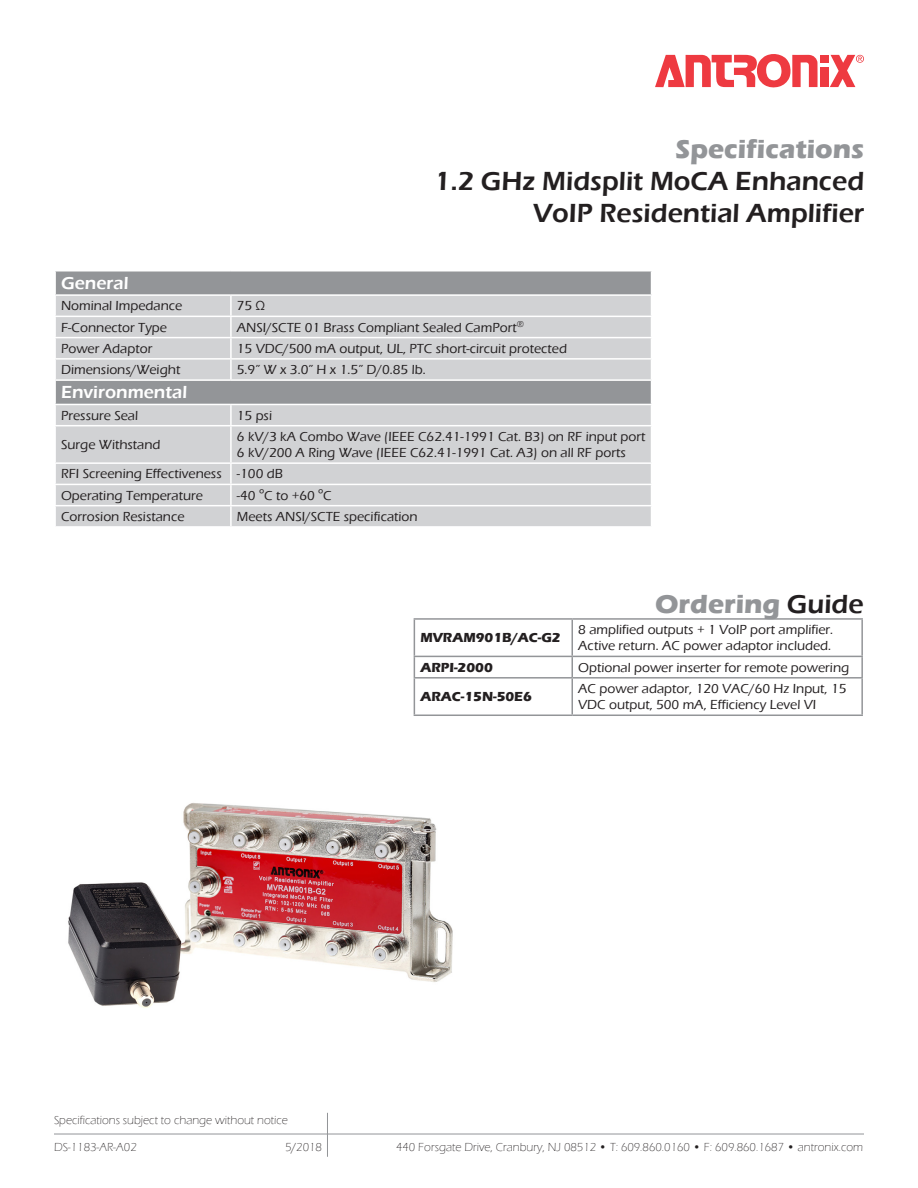
<style>
.page{position:relative;width:918px;height:1188px;background:#fff}
.page>*{position:absolute;margin:0;border:0;box-sizing:border-box;transform-origin:0 0}
.t1{font:600 27px "Eras ITC";color:#231f20}
.t2{font:700 27px "Eras ITC";color:#939598}
.t3{font:600 18px "Eras ITC";color:#fff}
.t4{font:500 13.5px/16.2px "Eras ITC";color:#231f20}
.t5{font:700 13.5px "Eras ITC";color:#231f20}
.t6{font:300 12px "Eras ITC";color:#231f20}
.s1{font-weight:600;color:#231f20}
</style>
<div class="page">
<div style="left:820px;top:55px;width:8px;height:7px;background:#ee3a41"></div>
<div style="left:820px;top:67px;width:8px;height:20px;background:#ee3a41"></div>
<svg style="left:655px;top:54px;width:163px;height:33px"></svg>
<svg style="left:830px;top:55px;width:34px;height:32px"></svg>
<div style="left:56px;top:272px;width:595px;height:22px;background:#939598"></div>
<svg style="left:56px;top:296px;width:595px;height:230px;background:#cbccce"></svg>
<hr style="left:54px;top:316px;width:177px;height:1px;background:#fff">
<hr style="left:231px;top:316px;width:421px;height:1px;background:#fff">
<hr style="left:54px;top:337px;width:177px;height:1px;background:#fff">
<hr style="left:231px;top:337px;width:421px;height:1px;background:#fff">
<hr style="left:54px;top:358px;width:177px;height:2px;background:#fff">
<hr style="left:231px;top:358px;width:421px;height:2px;background:#fff">
<hr style="left:54px;top:379px;width:177px;height:2px;background:#fff">
<hr style="left:231px;top:379px;width:421px;height:2px;background:#fff">
<hr style="left:54px;top:404px;width:177px;height:1px;background:#fff">
<hr style="left:231px;top:404px;width:421px;height:1px;background:#fff">
<hr style="left:54px;top:425px;width:177px;height:1px;background:#fff">
<hr style="left:231px;top:425px;width:421px;height:1px;background:#fff">
<hr style="left:54px;top:462px;width:177px;height:2px;background:#fff">
<hr style="left:231px;top:462px;width:421px;height:2px;background:#fff">
<hr style="left:54px;top:484px;width:177px;height:1px;background:#fff">
<hr style="left:231px;top:484px;width:421px;height:1px;background:#fff">
<hr style="left:54px;top:505px;width:177px;height:1px;background:#fff">
<hr style="left:231px;top:505px;width:421px;height:1px;background:#fff">
<hr style="left:230px;top:296px;width:2px;height:20px;background:#fff">
<hr style="left:230px;top:317px;width:2px;height:20px;background:#fff">
<hr style="left:230px;top:338px;width:2px;height:20px;background:#fff">
<svg style="left:230px;top:360px;width:2px;height:19px"></svg>
<hr style="left:230px;top:405px;width:2px;height:20px;background:#fff">
<hr style="left:230px;top:426px;width:2px;height:36px;background:#fff">
<hr style="left:230px;top:464px;width:2px;height:20px;background:#fff">
<hr style="left:230px;top:485px;width:2px;height:20px;background:#fff">
<hr style="left:230px;top:506px;width:2px;height:20px;background:#fff">
<hr style="left:572px;top:620px;width:1px;height:36px;background:#939598">
<svg style="left:572px;top:657px;width:1px;height:20px"></svg>
<hr style="left:572px;top:679px;width:1px;height:36px;background:#939598">
<hr style="left:414px;top:618px;width:158px;height:2px;background:#939598">
<hr style="left:414px;top:620px;width:1px;height:36px;background:#939598">
<hr style="left:572px;top:618px;width:291px;height:2px;background:#939598">
<hr style="left:861px;top:620px;width:2px;height:36px;background:#939598">
<hr style="left:414px;top:656px;width:158px;height:1px;background:#939598">
<svg style="left:414px;top:657px;width:1px;height:20px"></svg>
<hr style="left:572px;top:656px;width:291px;height:1px;background:#939598">
<hr style="left:861px;top:657px;width:2px;height:20px;background:#939598">
<hr style="left:414px;top:677px;width:158px;height:2px;background:#939598">
<hr style="left:414px;top:679px;width:1px;height:36px;background:#939598">
<hr style="left:572px;top:677px;width:291px;height:2px;background:#939598">
<hr style="left:861px;top:679px;width:2px;height:36px;background:#939598">
<hr style="left:414px;top:715px;width:158px;height:1px;background:#939598">
<hr style="left:572px;top:715px;width:291px;height:1px;background:#939598">
<hr style="left:54px;top:1134px;width:810px;height:1px;background:#939598">
<hr style="left:327px;top:1113px;width:1px;height:44px;background:#939598">
<img style="left:68px;top:803px;width:385px;height:205px">
<p class="t2" style="left:676px;top:133px;width:190px">Specifications</p>
<p class="t1" style="left:434px;top:166px;width:431px">1.2 GHz Midsplit MoCA Enhanced</p>
<p class="t1" style="left:533px;top:198px;width:333px">VoIP Residential Amplifier</p>
<p class="t3" style="left:61px;top:273px;width:69px">General</p>
<p class="t4" style="left:61px;top:298px;width:123px">Nominal Impedance</p>
<p class="t4" style="left:237px;top:298px;width:29px">75 Ω</p>
<p class="t4" style="left:61px;top:319px;width:107px">F-Connector Type</p>
<p class="t4" style="left:237px;top:319px;width:288px">ANSI/SCTE 01 Brass Compliant Sealed CamPort<sup>®</sup></p>
<p class="t4" style="left:61px;top:340px;width:93px">Power Adaptor</p>
<p class="t4" style="left:237px;top:340px;width:332px">15 VDC/500 mA output, UL, PTC short-circuit protected</p>
<p class="t4" style="left:61px;top:362px;width:121px">Dimensions/Weight</p>
<p class="t4" style="left:237px;top:362px;width:190px">5.9” W x 3.0” H x 1.5” D/0.85 lb.</p>
<p class="t3" style="left:61px;top:382px;width:128px">Environmental</p>
<p class="t4" style="left:61px;top:407px;width:79px">Pressure Seal</p>
<p class="t4" style="left:237px;top:407px;width:37px">15 psi</p>
<p class="t4" style="left:61px;top:437px;width:101px">Surge Withstand</p>
<p class="t4" style="left:237px;top:429px;width:410px">6 kV/3 kA Combo Wave (IEEE C62.41-1991 Cat. B3) on RF input port</p>
<p class="t4" style="left:237px;top:445px;width:390px">6 kV/200 A Ring Wave (IEEE C62.41-1991 Cat. A3) on all RF ports</p>
<p class="t4" style="left:61px;top:466px;width:162px">RFI Screening Effectiveness</p>
<p class="t4" style="left:237px;top:466px;width:47px">-100 dB</p>
<p class="t4" style="left:61px;top:487px;width:143px">Operating Temperature</p>
<p class="t4" style="left:237px;top:487px;width:96px">-40 ºC to +60 ºC</p>
<p class="t4" style="left:61px;top:508px;width:125px">Corrosion Resistance</p>
<p class="t4" style="left:237px;top:508px;width:182px">Meets ANSI/SCTE specification</p>
<p class="t2" style="left:655px;top:588px;width:210px">Ordering <span class="s1">Guide</span></p>
<p class="t5" style="left:420px;top:630px;width:142px">MVRAM901B/AC-G2</p>
<p class="t4" style="left:578px;top:622px;width:257px">8 amplified outputs + 1 VoIP port amplifier.<br>Active return. AC power adaptor included.</p>
<p class="t5" style="left:420px;top:660px;width:74px">ARPI-2000</p>
<p class="t4" style="left:578px;top:659px;width:273px">Optional power inserter for remote powering</p>
<p class="t5" style="left:420px;top:689px;width:113px">ARAC-15N-50E6</p>
<p class="t4" style="left:578px;top:681px;width:270px">AC power adaptor, 120 VAC/60 Hz Input, 15<br>VDC output, 500 mA, Efficiency Level VI</p>
<p class="t6" style="left:54px;top:1113px;width:235px">Specifications subject to change without notice</p>
<p class="t6" style="left:54px;top:1140px;width:84px">DS-1183-AR-A02</p>
<p class="t6" style="left:285px;top:1140px;width:38px">5/2018</p>
<p class="t6" style="left:396px;top:1140px;width:469px">440 Forsgate Drive, Cranbury, NJ 08512 • T: 609.860.0160 • F: 609.860.1687 • antronix.com</p>
</div>
